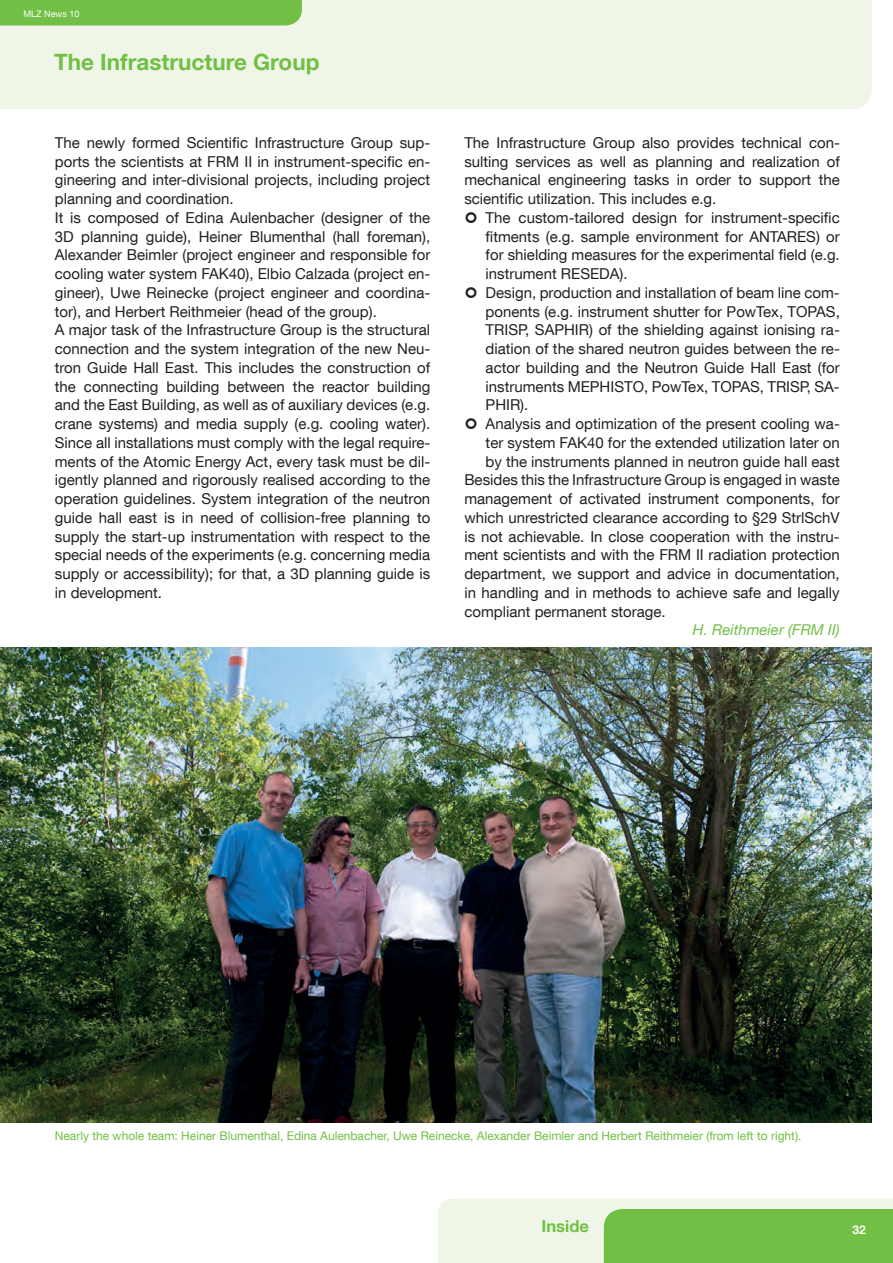
<style>
.page{position:relative;width:893px;height:1263px;background:#fff}
.page>*{position:absolute;margin:0;border:0;box-sizing:border-box;transform-origin:0 0}
.Überschrift_Kapitel5{font:700 22.5px "TUM Neue Helvetica";color:#71bf44}
.Beschreibung_rechts{font:700 16.5px "TUM Neue Helvetica";color:#71bf44}
.NEWS_Lauftext{font:15px/18.8px "TUM Neue Helvetica";color:#231f20;text-align:justify}
.Autor_Kapitel5{font:italic 15px "TUM Neue Helvetica";color:#71bf44}
.Bildunterschrift_Kap{font:12px "TUM Neue Helvetica";color:#71bf44}
.t1{font:700 12px "TUM Neue Helvetica";color:#fff}
.t2{font:9px "TUM Neue Helvetica";color:#fff}
</style>
<div class="page">
<svg style="left:438px;top:1199px;width:455px;height:64px;background:#acd891"></svg>
<div style="left:0;top:0;width:872px;height:109px;background:#eff6e8"></div>
<div style="left:0;top:0;width:302px;height:26px;background:#71bf44"></div>
<img style="left:0;top:648px;width:872px;height:475px">
<p class="t2" style="left:23px;top:8px;width:58px">MLZ News 10</p>
<p class="Überschrift_Kapitel5" style="left:54px;top:48px;width:267px">The Infrastructure Group</p>
<p class="NEWS_Lauftext" style="left:55px;top:133px;width:377px">The newly formed Scientific Infrastructure Group sup&shy;ports the scientists at FRM II in instrument-specific en&shy;gineering and inter-divisional projects, including project planning and coordination.</p>
<p class="NEWS_Lauftext" style="left:55px;top:208px;width:377px">It is composed of Edina Aulenbacher (designer of the 3D planning guide), Heiner Blumenthal (hall foreman), Alexander Beimler (project engineer and responsible for cooling water system FAK40), Elbio Calzada (project en&shy;gineer), Uwe Reinecke (project engineer and coordina&shy;tor), and Herbert Reithmeier (head of the group).</p>
<p class="NEWS_Lauftext" style="left:55px;top:320px;width:377px">A major task of the Infrastructure Group is the structural connection and the system integration of the new Neu&shy;tron Guide Hall East. This includes the construction of the connecting building between the reactor building and the East Building, as well as of auxiliary devices (e.g. crane systems) and media supply (e.g. cooling water).<br>Since all installations must comply with the legal require&shy;ments of the Atomic Energy Act, every task must be dil&shy;igently planned and rigorously realised according to the operation guidelines. System integration of the neutron guide hall east is in need of collision-free planning to supply the start-up instrumentation with respect to the special needs of the experiments (e.g. concerning media supply or accessibility); for that, a 3D planning guide is in development.</p>
<p class="NEWS_Lauftext" style="left:464px;top:133px;width:377px">The Infrastructure Group also provides technical con&shy;sulting services as well as planning and realization of mechanical engineering tasks in order to support the scientific utilization. This includes e.g.</p>
<p class="NEWS_Lauftext" style="left:486px;top:208px;width:356px">The custom-tailored design for instrument-specific fitments (e.g. sample environment for ANTARES) or for shielding measures for the experimental field (e.g. instrument RESEDA).</p>
<p class="NEWS_Lauftext" style="left:486px;top:283px;width:356px">Design, production and installation of beam line com&shy;ponents (e.g. instrument shutter for PowTex, TOPAS, TRISP, SAPHIR) of the shielding against ionising ra&shy;diation of the shared neutron guides between the re&shy;actor building and the Neutron Guide Hall East (for instruments MEPHISTO, PowTex, TOPAS, TRISP, SA-PHIR).</p>
<p class="NEWS_Lauftext" style="left:486px;top:414px;width:356px">Analysis and optimization of the present cooling wa&shy;ter system FAK40 for the extended utilization later on by the instruments planned in neutron guide hall east</p>
<p class="NEWS_Lauftext" style="left:464px;top:470px;width:377px">Besides this the Infrastructure Group is engaged in waste management of activated instrument components, for which unrestricted clearance according to §29 StrlSchV is not achievable. In close cooperation with the instru&shy;ment scientists and with the FRM II radiation protection department, we support and advice in documentation, in handling and in methods to achieve safe and legally compliant permanent storage.</p>
<p class="Autor_Kapitel5" style="left:693px;top:621px;width:148px">H. Reithmeier (FRM II)</p>
<p class="Bildunterschrift_Kap" style="left:55px;top:1128px;width:748px">Nearly the whole team: Heiner Blumenthal, Edina Aulenbacher, Uwe Reinecke, Alexander Beimler and Herbert Reithmeier (from left to right).</p>
<p class="Beschreibung_rechts" style="left:542px;top:1215px;width:49px">Inside</p>
<p class="t1" style="left:853px;top:1222px;width:15px">32</p>
</div>
